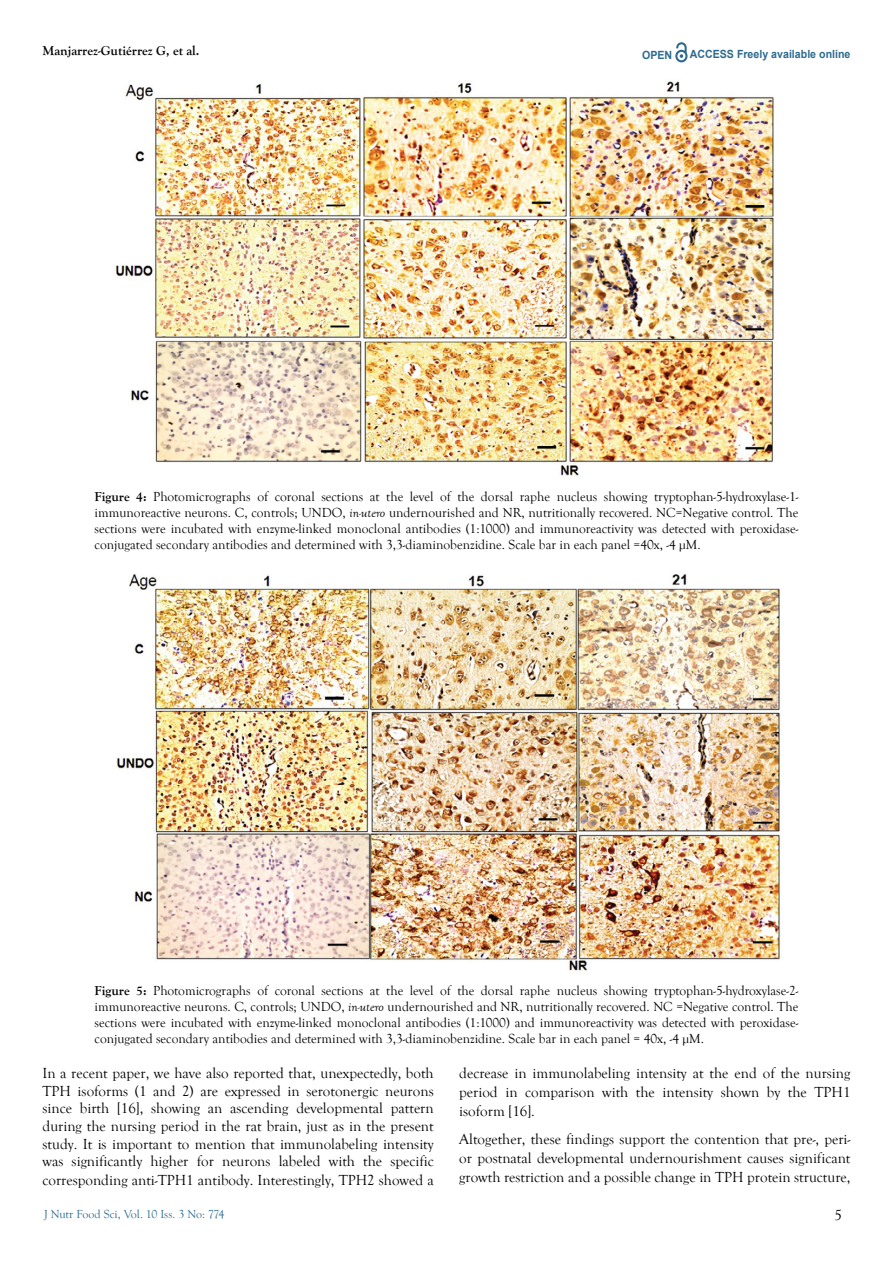
<style>
.page{position:relative;width:893px;height:1263px;background:#fff}
.page>*{position:absolute;margin:0;border:0;box-sizing:border-box;transform-origin:0 0}
.t1{font:15px/17.9px "Goudy Old Style T";color:#000;text-align:justify}
.t2{font:13.5px/16.2px "Goudy Old Style T";color:#000;text-align:justify}
.t3{font:700 13.5px "Goudy Old Style T";color:#000}
.t4{font:12px "Goudy Old Style T";color:#2c6b8f}
.t5{font:700 11.25px "Arial";color:#2d6a8e;scale:.94 1}
.s1{font-weight:700}
.s2{font-style:italic}
</style>
<div class="page">
<svg style="left:675px;top:43px;width:12px;height:19px"></svg>
<img style="left:115px;top:81px;width:659px;height:395px">
<img style="left:116px;top:574px;width:665px;height:397px">
<p class="t3" style="left:43px;top:43px;width:158px">Manjarrez-Gutiérrez G, et al.</p>
<p class="t5" style="left:642px;top:47px;width:34px">OPEN</p>
<p class="t5" style="left:690px;top:46px;width:172px">ACCESS Freely available online</p>
<p class="t2" style="left:95px;top:489px;width:705px"><span class="s1">Figure 4:</span> Photomicrographs of coronal sections at the level of the dorsal raphe nucleus showing tryptophan-5-hydroxylase-1- immunoreactive neurons. C, controls; UNDO, <span class="s2">in-utero</span> undernourished and NR, nutritionally recovered. NC=Negative control. The sections were incubated with enzyme-linked monoclonal antibodies (1:1000) and immunoreactivity was detected with peroxidase&shy;conjugated secondary antibodies and determined with 3,3-diaminobenzidine. Scale bar in each panel =40x, -4 µM.</p>
<p class="t2" style="left:95px;top:982px;width:705px"><span class="s1">Figure 5:</span> Photomicrographs of coronal sections at the level of the dorsal raphe nucleus showing tryptophan-5-hydroxylase-2- immunoreactive neurons. C, controls; UNDO, <span class="s2">in-utero</span> undernourished and NR, nutritionally recovered. NC =Negative control. The sections were incubated with enzyme-linked monoclonal antibodies (1:1000) and immunoreactivity was detected with peroxidase&shy;conjugated secondary antibodies and determined with 3,3-diaminobenzidine. Scale bar in each panel = 40x, -4 µM.</p>
<p class="t1" style="left:43px;top:1064px;width:393px">In a recent paper, we have also reported that, unexpectedly, both TPH isoforms (1 and 2) are expressed in serotonergic neurons since birth [16], showing an ascending developmental pattern during the nursing period in the rat brain, just as in the present study. It is important to mention that immunolabeling intensity was significantly higher for neurons labeled with the specific corresponding anti-TPH1 antibody. Interestingly, TPH2 showed a</p>
<p class="t1" style="left:459px;top:1064px;width:393px;line-height:19.2px">decrease in immunolabeling intensity at the end of the nursing period in comparison with the intensity shown by the TPH1 isoform [16].</p>
<p class="t1" style="left:459px;top:1130px;width:393px;line-height:19.2px">Altogether, these findings support the contention that pre-, peri&shy;or postnatal developmental undernourishment causes significant growth restriction and a possible change in TPH protein structure,</p>
<p class="t4" style="left:44px;top:1207px;width:182px">J Nutr Food Sci, Vol. 10 Iss. 3 No: 774</p>
<p class="t1" style="left:834px;top:1207px;width:9px">5</p>
</div>
